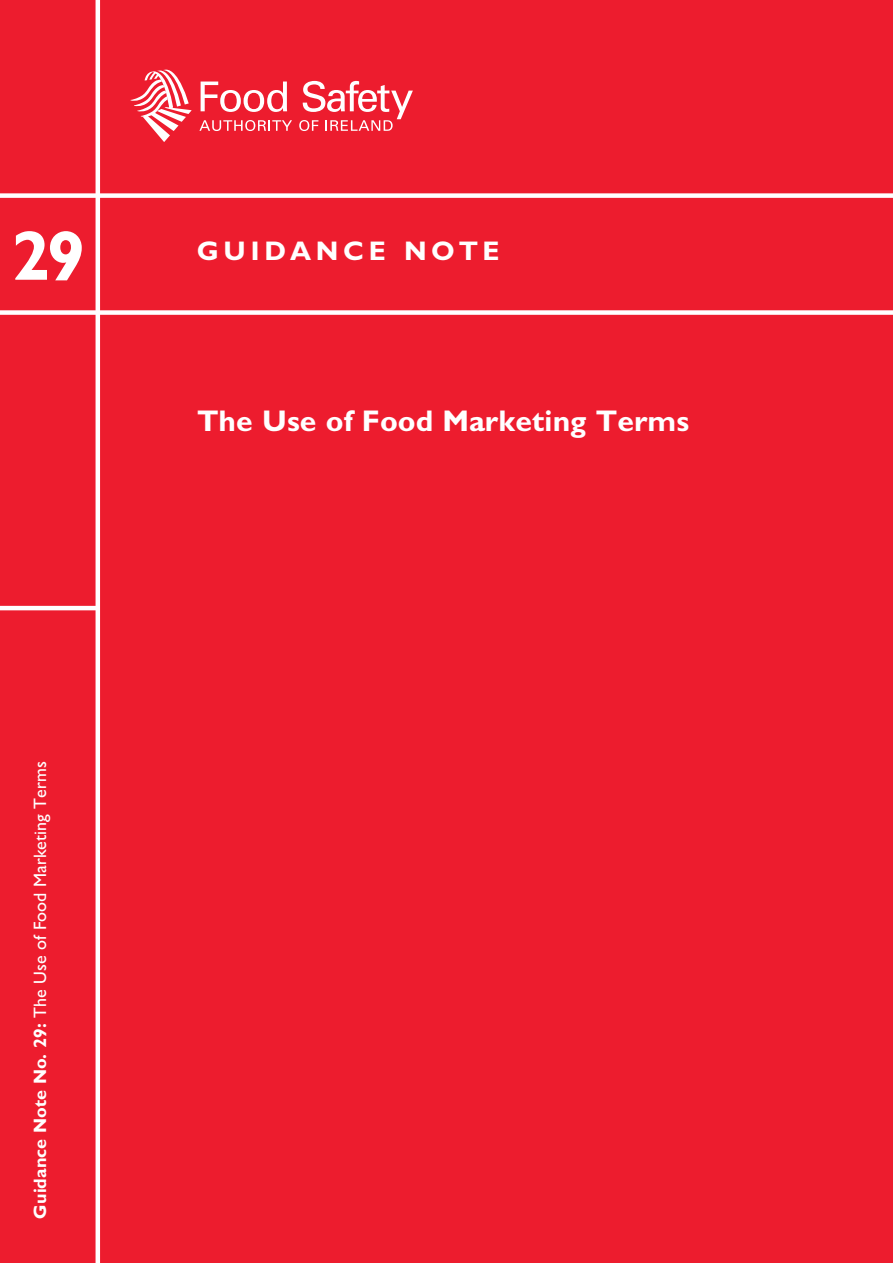
<style>
.page{position:relative;width:893px;height:1263px;background:#ed1c2e}
.page>*{position:absolute;margin:0;border:0;box-sizing:border-box;transform-origin:0 0}
.K_Contents_1{font:700 70.35px "Gill Sans MT Pro";color:#fff}
.K_Contents_1-2{font:700 30px "Gill Sans MT Pro";color:#fff}
.K_Contents_1-3{font:700 27px "Gill Sans MT Pro";letter-spacing:.18em;color:#fff}
.t1{font:500 18px "Gill Sans MT Pro";color:#fff}
.s1{font-weight:700}
</style>
<div class="page">
<div style="left:0;top:193px;width:893px;height:5px;background:#fff"></div>
<hr style="left:96px;top:0;width:4px;height:1263px;background:#fff">
<div style="left:0;top:310px;width:893px;height:5px;background:#fff"></div>
<hr style="left:0;top:606px;width:98px;height:4px;background:#fff">
<svg style="left:201px;top:82px;width:86px;height:30px"></svg>
<svg style="left:199px;top:120px;width:93px;height:11px"></svg>
<svg style="left:299px;top:81px;width:114px;height:50px"></svg>
<svg style="left:131px;top:70px;width:61px;height:72px"></svg>
<p class="K_Contents_1" style="left:11px;top:212px;width:76px">29</p>
<p class="K_Contents_1-3" style="left:197px;top:234px;width:304px">GUIDANCE NOTE</p>
<p class="K_Contents_1-2" style="left:197px;top:403px;width:494px">The Use of Food Marketing Terms</p>
<p class="t1" style="left:29px;top:1218px;width:459px;rotate:-90deg"><span class="s1">Guidance Note No. 29:</span> The Use of Food Marketing Terms</p>
</div>
